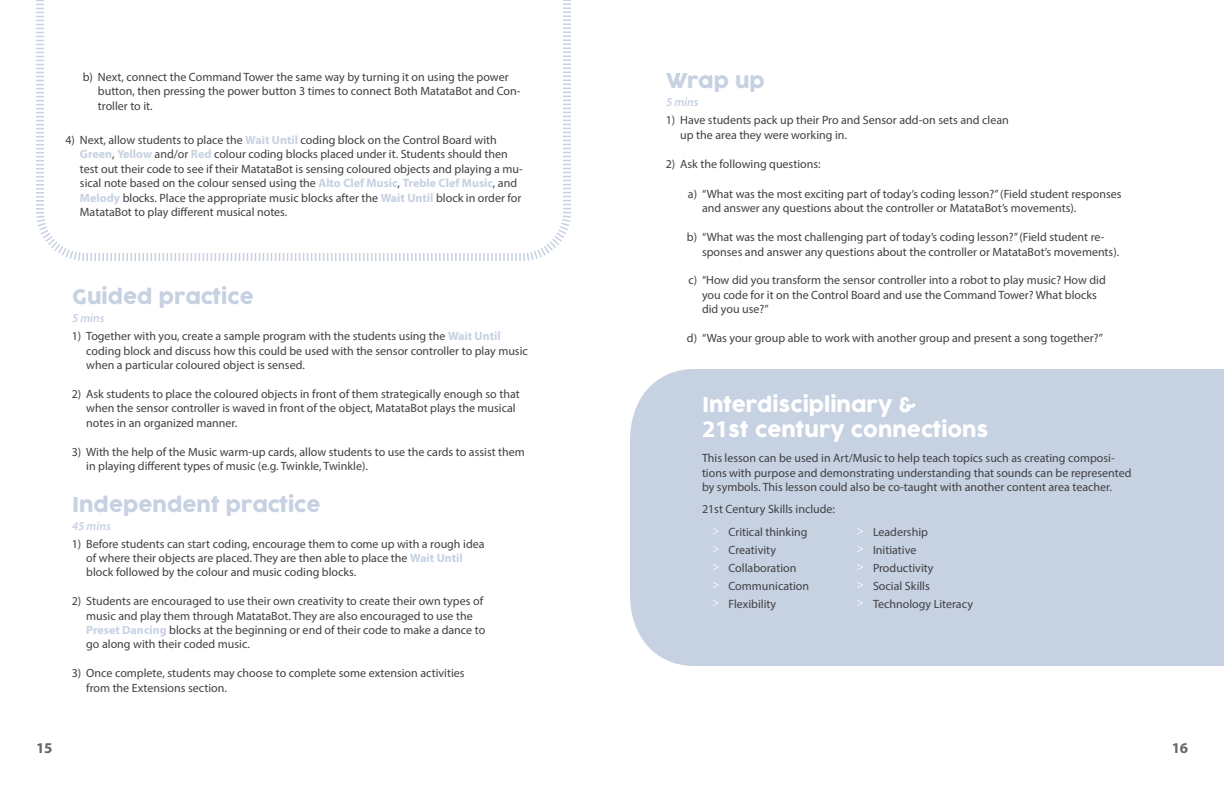
<style>
.page{position:relative;width:1224px;height:792px;background:#fff}
.page>*{position:absolute;margin:0;border:0;box-sizing:border-box;transform-origin:0 0}
.t1{font:20px/25px "Cocogoose";color:#fff}
.t2{font:20px "Cocogoose";color:#c6d1e2}
.t3{font:700 15px "Myriad Pro";color:#403f42}
.t4{font:12px/14.4px "Myriad Pro";color:#404042}
.t5{font:italic 600 12px "Myriad Pro";color:#c6d1e2}
.s1{font-weight:700;color:#c6d1e2}
.s2{font-family:"Myriad Pro";font-weight:700;font-size:24px}
</style>
<div class="page">
<svg style="left:36px;top:0;width:535px;height:261px"></svg>
<div style="left:630px;top:369px;width:594px;height:297px;background:#c6d1e2"></div>
<svg style="left:713px;top:528px;width:5px;height:7px"></svg>
<svg style="left:857px;top:528px;width:6px;height:7px"></svg>
<svg style="left:713px;top:546px;width:5px;height:6px"></svg>
<svg style="left:857px;top:546px;width:6px;height:6px"></svg>
<svg style="left:713px;top:564px;width:5px;height:6px"></svg>
<svg style="left:713px;top:582px;width:5px;height:6px"></svg>
<svg style="left:713px;top:600px;width:5px;height:6px"></svg>
<svg style="left:857px;top:564px;width:6px;height:6px"></svg>
<svg style="left:857px;top:582px;width:6px;height:6px"></svg>
<svg style="left:857px;top:600px;width:6px;height:6px"></svg>
<p class="t4" style="left:98px;top:70px;width:424px;text-indent:-15px">b) Next, connect the Command Tower the same way by turning it on using the power button, then pressing the power button 3 times to connect Both MatataBot and Con&shy;troller to it.</p>
<p class="t4" style="left:80px;top:133px;width:445px;text-indent:-15px">4) Next, allow students to place the <span class="s1">Wait Until</span> coding block on the Control Board with <span class="s1">Green</span>, <span class="s1">Yellow</span> and/or <span class="s1">Red</span> colour coding blocks placed under it. Students should then test out their code to see if their MatataBot is sensing coloured objects and playing a mu&shy;sical note based on the colour sensed using the <span class="s1">Alto Clef Music</span>, <span class="s1">Treble Clef Music</span>, and <span class="s1">Melody</span> blocks. Place the appropriate music blocks after the <span class="s1">Wait Until</span> block in order for MatataBot to play different musical notes.</p>
<h1 class="t2" style="left:72px;top:283px;width:183px">Guided practice</h1>
<p class="t5" style="left:72px;top:311px;width:34px">5 mins</p>
<p class="t4" style="left:86px;top:329px;width:443px;text-indent:-15px">1) Together with you, create a sample program with the students using the <span class="s1">Wait Until </span>coding block and discuss how this could be used with the sensor controller to play music when a particular coloured object is sensed.</p>
<p class="t4" style="left:86px;top:387px;width:435px;text-indent:-15px">2) Ask students to place the coloured objects in front of them strategically enough so that when the sensor controller is waved in front of the object, MatataBot plays the musical notes in an organized manner.</p>
<p class="t4" style="left:86px;top:444px;width:440px;text-indent:-15px">3) With the help of the Music warm-up cards, allow students to use the cards to assist them in playing different types of music (e.g. Twinkle, Twinkle).</p>
<h1 class="t2" style="left:72px;top:490px;width:250px">Independent practice</h1>
<p class="t5" style="left:72px;top:518px;width:40px">45 mins</p>
<p class="t4" style="left:86px;top:536px;width:400px;text-indent:-15px">1) Before students can start coding, encourage them to come up with a rough idea of where their objects are placed. They are then able to place the <span class="s1">Wait Until </span>block followed by the colour and music coding blocks.</p>
<p class="t4" style="left:86px;top:594px;width:401px;text-indent:-15px">2) Students are encouraged to use their own creativity to create their own types of music and play them through MatataBot. They are also encouraged to use the <span class="s1">Preset Dancing</span> blocks at the beginning or end of their code to make a dance to go along with their coded music.</p>
<p class="t4" style="left:86px;top:666px;width:380px;text-indent:-15px">3) Once complete, students may choose to complete some extension activities from the Extensions section.</p>
<h1 class="t2" style="left:666px;top:67px;width:100px">Wrap up</h1>
<p class="t5" style="left:666px;top:95px;width:34px">5 mins</p>
<p class="t4" style="left:680px;top:113px;width:330px;text-indent:-15px">1) Have students pack up their Pro and Sensor add-on sets and clean up the area they were working in.</p>
<p class="t4" style="left:666px;top:156px;width:156px">2) Ask the following questions:</p>
<p class="t4" style="left:702px;top:187px;width:421px;text-indent:-14px">a) “What was the most exciting part of today’s coding lesson?” (Field student responses and answer any questions about the controller or MatataBot’s movements).</p>
<p class="t4" style="left:702px;top:230px;width:419px;text-indent:-15px">b) “What was the most challenging part of today’s coding lesson?” (Field student re&shy;sponses and answer any questions about the controller or MatataBot’s movements).</p>
<p class="t4" style="left:702px;top:273px;width:405px;text-indent:-14px">c) “How did you transform the sensor controller into a robot to play music? How did you code for it on the Control Board and use the Command Tower? What blocks did you use?”</p>
<p class="t4" style="left:687px;top:331px;width:417px">d) “Was your group able to work with another group and present a song together?”</p>
<h1 class="t1" style="left:702px;top:394px;width:288px">Interdisciplinary &amp;<br><span class="s2">21</span>st century connections</h1>
<p class="t4" style="left:702px;top:451px;width:431px">This lesson can be used in Art/Music to help teach topics such as creating composi&shy;tions with purpose and demonstrating understanding that sounds can be represented by symbols. This lesson could also be co-taught with another content area teacher.</p>
<p class="t4" style="left:702px;top:498px;width:135px;line-height:22.5px;text-align:center">21st Century Skills include:<br>Critical thinking</p>
<p class="t4" style="left:728px;top:540px;width:82px;line-height:18px">Creativity<br>Collaboration<br>Communication<br>Flexibility</p>
<p class="t4" style="left:873px;top:522px;width:102px;line-height:18px">Leadership<br>Initiative<br>Productivity<br>Social Skills<br>Technology Literacy</p>
<p class="t3" style="left:36px;top:739px;width:18px">15</p>
<p class="t3" style="left:1171px;top:739px;width:18px">16</p>
</div>
